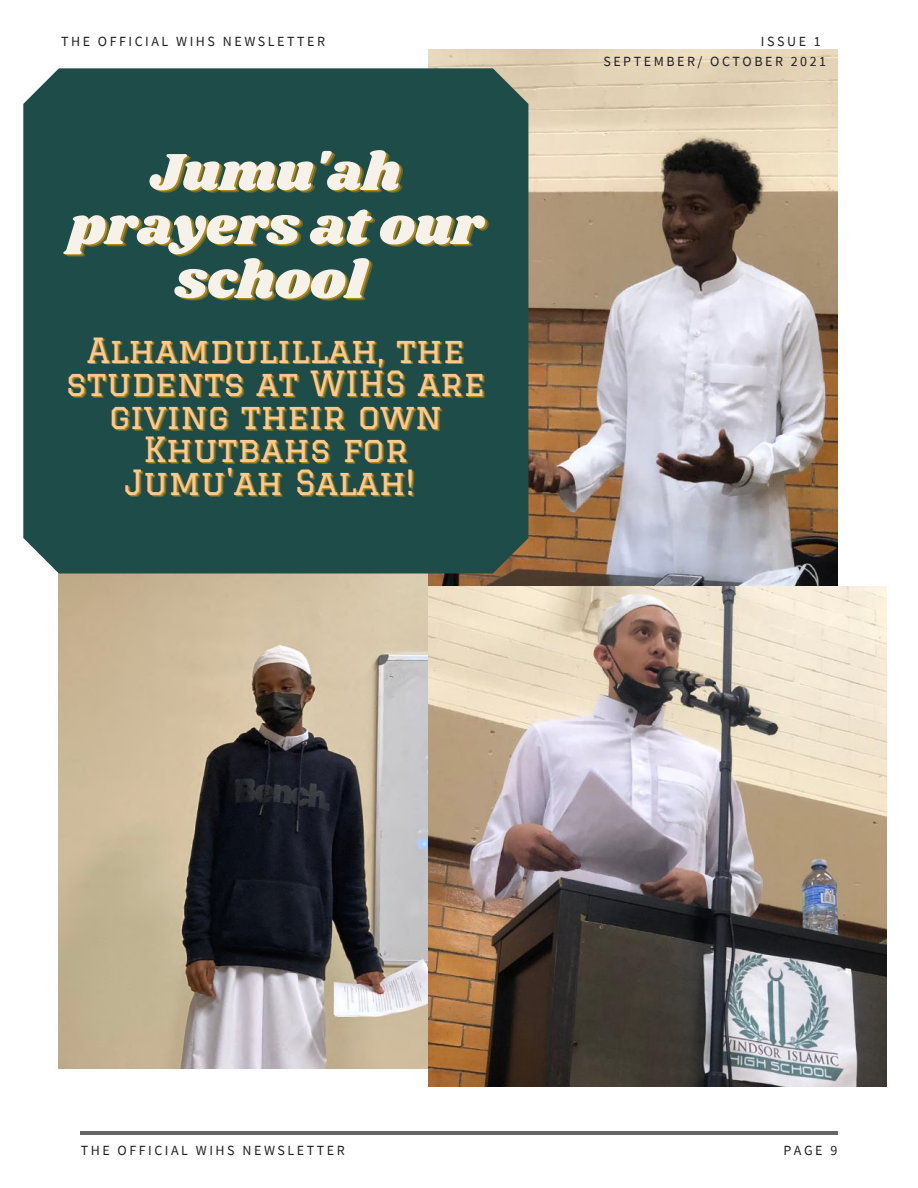
<style>
.page{position:relative;width:918px;height:1188px;background:#fff}
.page>*{position:absolute;margin:0;border:0;box-sizing:border-box;transform-origin:0 0}
.t1{font:54px/54px "Shrikhand";color:#f6f2e9;text-align:center}
.t2{font:34.05px/33px "Graduate";color:#ffc88e;text-align:center}
.t3{font:13.95px/20.1px "Source Sans Pro";letter-spacing:.18em;color:#231f20}
</style>
<div class="page">
<hr style="left:80px;top:1131px;width:757px;height:4px;background:#666">
<img style="left:59px;top:573px;width:369px;height:495px">
<img style="left:428px;top:50px;width:410px;height:536px">
<div style="left:23px;top:68px;width:505px;height:505px;background:#1e4c48"></div>
<img style="left:428px;top:586px;width:458px;height:501px">
<p class="t3" style="left:61px;top:31px;width:266px">THE OFFICIAL WIHS NEWSLETTER</p>
<p class="t3" style="left:603px;top:31px;width:224px;text-indent:158px">ISSUE 1<br>SEPTEMBER/ OCTOBER 2021</p>
<h1 class="t1" style="left:68px;top:147px;width:416px">Jumu'ah prayers at our school</h1>
<h2 class="t2" style="left:66px;top:333px;width:420px">Alhamdulillah, the students at WIHS are giving their own<br>Khutbahs for<br>Jumu'ah Salah!</h2>
<p class="t3" style="left:81px;top:1140px;width:266px">THE OFFICIAL WIHS NEWSLETTER</p>
<p class="t3" style="left:784px;top:1140px;width:55px">PAGE 9</p>
</div>
